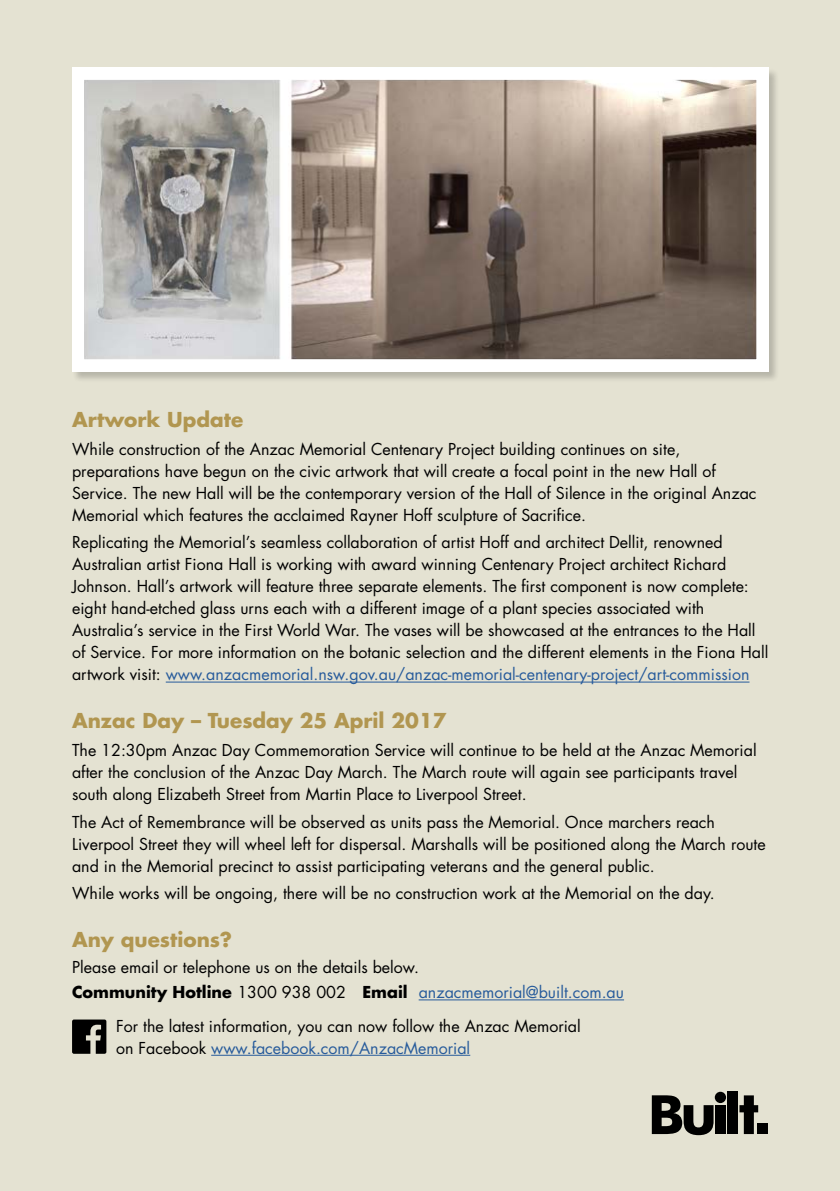
<style>
.page{position:relative;width:840px;height:1191px;background:#fff}
.page>*{position:absolute;margin:0;border:0;box-sizing:border-box;transform-origin:0 0}
.H2__Subhead_1{font:700 20px "Futura Std";color:#b19650}
.P__Body_Copy{font:16px/22px "Futura Std";color:#000}
.H3__Subhead_2{font:16px "Futura Std";color:#275b9b}
.s1{color:#275b9b}
.s2{font-weight:700;color:#000}
.s3{color:#000}
</style>
<div class="page">
<div style="left:0;top:0;width:839px;height:1191px;background:#e4e2d2"></div>
<hr style="left:166px;top:681px;width:583px;height:1px;background:#275b9b">
<hr style="left:418px;top:999px;width:205px;height:1px;background:#275b9b">
<hr style="left:211px;top:1054px;width:259px;height:1px;background:#275b9b">
<div style="left:73px;top:68px;width:706px;height:314px;background:#000;opacity:.2"></div>
<img style="left:85px;top:81px;width:669px;height:277px">
<div style="left:72px;top:68px;width:695px;height:303px;border:12px solid #fff"></div>
<svg style="left:72px;top:1019px;width:34px;height:34px"></svg>
<svg style="left:651px;top:1095px;width:62px;height:40px"></svg>
<div style="left:715px;top:1105px;width:10px;height:29px;background:#000"></div>
<div style="left:714px;top:1091px;width:11px;height:12px;background:#000;border-radius:50%"></div>
<div style="left:727px;top:1091px;width:10px;height:43px;background:#000"></div>
<svg style="left:739px;top:1095px;width:18px;height:39px"></svg>
<div style="left:757px;top:1123px;width:10px;height:11px;background:#000"></div>
<h2 class="H2__Subhead_1" style="left:72px;top:406px;width:172px">Artwork Update</h2>
<p class="P__Body_Copy" style="left:72px;top:438px;width:685px">While construction of the Anzac Memorial Centenary Project building continues on site, preparations have begun on the civic artwork that will create a focal point in the new Hall of Service. The new Hall will be the contemporary version of the Hall of Silence in the original Anzac Memorial which features the acclaimed Rayner Hoff sculpture of Sacrifice.</p>
<p class="P__Body_Copy" style="left:72px;top:532px;width:697px">Replicating the Memorial’s seamless collaboration of artist Hoff and architect Dellit, renowned Australian artist Fiona Hall is working with award winning Centenary Project architect Richard Johnson. Hall’s artwork will feature three separate elements. The first component is now complete: eight hand-etched glass urns each with a different image of a plant species associated with Australia’s service in the First World War. The vases will be showcased at the entrances to the Hall of Service. For more information on the botanic selection and the different elements in the Fiona Hall artwork visit: <span class="s1">www.anzacmemorial.nsw.gov.au/anzac-memorial-centenary-project/art-commission</span></p>
<h2 class="H2__Subhead_1" style="left:72px;top:707px;width:376px">Anzac Day – Tuesday 25 April 2017</h2>
<p class="P__Body_Copy" style="left:72px;top:739px;width:685px">The 12:30pm Anzac Day Commemoration Service will continue to be held at the Anzac Memorial after the conclusion of the Anzac Day March. The March route will again see participants travel south along Elizabeth Street from Martin Place to Liverpool Street.</p>
<p class="P__Body_Copy" style="left:72px;top:811px;width:694px">The Act of Remembrance will be observed as units pass the Memorial. Once marchers reach<br>Liverpool Street they will wheel left for dispersal. Marshalls will be positioned along the March route and in the Memorial precinct to assist participating veterans and the general public.</p>
<p class="P__Body_Copy" style="left:72px;top:882px;width:643px">While works will be ongoing, there will be no construction work at the Memorial on the day.</p>
<h2 class="H2__Subhead_1" style="left:72px;top:926px;width:161px">Any questions?</h2>
<p class="P__Body_Copy" style="left:72px;top:956px;width:348px">Please email or telephone us on the details below.</p>
<h3 class="H3__Subhead_2" style="left:72px;top:982px;width:553px"><span class="s2">Community Hotline</span> <span class="s3">1300 938 002</span> <span class="s2">Email</span> anzacmemorial@built.com.au</h3>
<p class="P__Body_Copy" style="left:116px;top:1015px;width:466px">For the latest information, you can now follow the Anzac Memorial on Facebook <span class="s1">www.facebook.com/AnzacMemorial</span></p>
</div>
